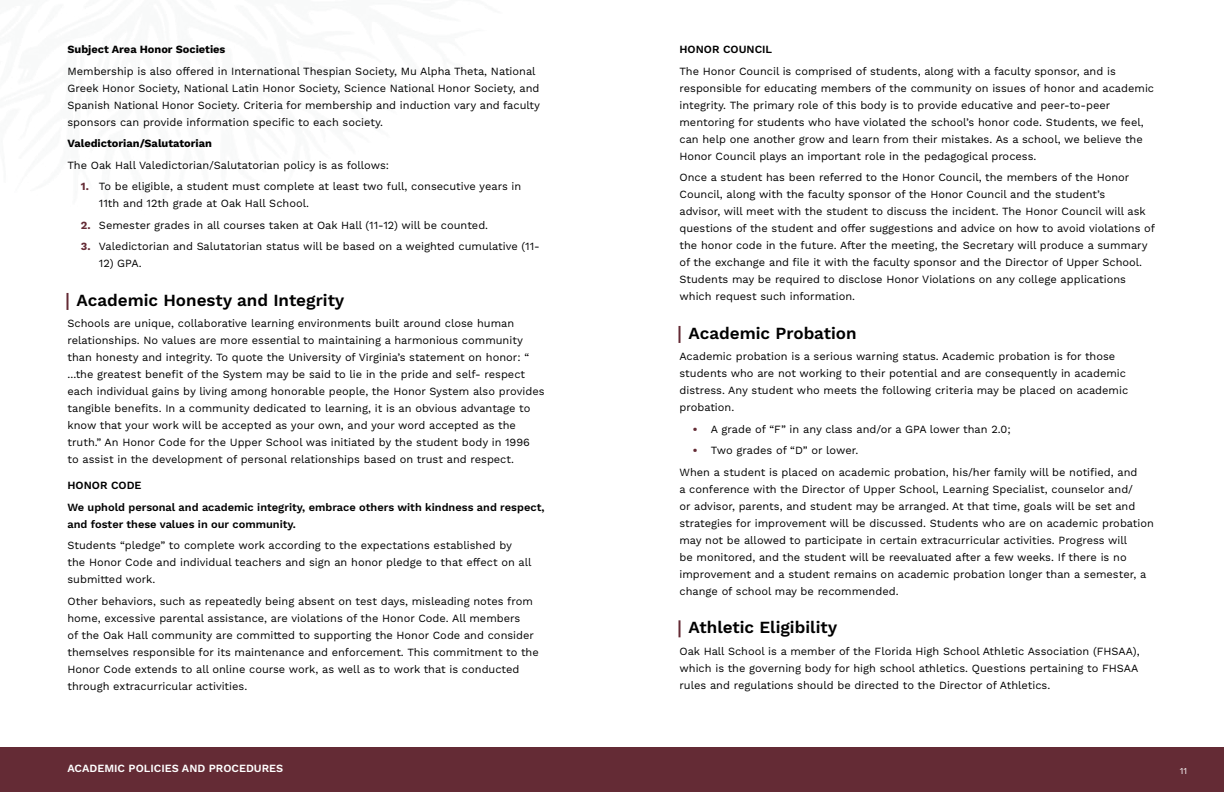
<style>
.page{position:relative;width:1224px;height:792px;background:#fff}
.page>*{position:absolute;margin:0;border:0;box-sizing:border-box;transform-origin:0 0}
.t1{font:600 17px "Work Sans";color:#000}
.t2{font:11px/17px "Work Sans";color:#000}
.t3{font:600 11px/21.5px "Work Sans";color:#000}
.t4{font:700 11px "Work Sans";color:#000}
.t5{font:600 11px "Work Sans";color:#fff}
.t6{font:9px "Work Sans";color:#fff}
.s1{font-weight:700;color:#642b35}
</style>
<div class="page">
<div style="left:0;top:747px;width:1224px;height:45px;background:#642b35"></div>
<svg style="left:66px;top:293px;width:2px;height:17px"></svg>
<svg style="left:678px;top:326px;width:2px;height:17px"></svg>
<svg style="left:678px;top:620px;width:2px;height:17px"></svg>
<p class="t4" style="left:68px;top:43px;width:159px">Subject Area Honor Societies</p>
<p class="t2" style="left:68px;top:63px;width:474px">Membership is also offered in International Thespian Society, Mu Alpha Theta, National Greek Honor Society, National Latin Honor Society, Science National Honor Society, and Spanish National Honor Society. Criteria for membership and induction vary and faculty sponsors can provide information specific to each society.</p>
<p class="t4" style="left:68px;top:137px;width:146px">Valedictorian/Salutatorian</p>
<p class="t2" style="left:68px;top:157px;width:323px">The Oak Hall Valedictorian/Salutatorian policy is as follows:</p>
<p class="t2" style="left:99px;top:179px;width:424px;text-indent:-18px"><span class="s1">1.</span> To be eligible, a student must complete at least two full, consecutive years in<br>11th and 12th grade at Oak Hall School.</p>
<p class="t2" style="left:81px;top:217px;width:409px"><span class="s1">2.</span> Semester grades in all courses taken at Oak Hall (11-12) will be counted.</p>
<p class="t2" style="left:81px;top:239px;width:460px"><span class="s1">3.</span> Valedictorian and Salutatorian status will be based on a weighted cumulative (11-</p>
<p class="t2" style="left:99px;top:256px;width:44px">12) GPA.</p>
<h1 class="t1" style="left:76px;top:290px;width:269px">Academic Honesty and Integrity</h1>
<p class="t2" style="left:68px;top:316px;width:479px">Schools are unique, collaborative learning environments built around close human relationships. No values are more essential to maintaining a harmonious community than honesty and integrity. To quote the University of Virginia’s statement on honor: “ ...the greatest benefit of the System may be said to lie in the pride and self- respect each individual gains by living among honorable people, the Honor System also provides tangible benefits. In a community dedicated to learning, it is an obvious advantage to know that your work will be accepted as your own, and your word accepted as the truth.” An Honor Code for the Upper School was initiated by the student body in 1996<br>to assist in the development of personal relationships based on trust and respect.</p>
<p class="t3" style="left:68px;top:475px;width:479px">HONOR CODE<br>We uphold personal and academic integrity, embrace others with kindness and respect,</p>
<p class="t3" style="left:68px;top:514px;width:230px">and foster these values in our community.</p>
<p class="t2" style="left:68px;top:538px;width:466px">Students “pledge” to complete work according to the expectations established by the Honor Code and individual teachers and sign an honor pledge to that effect on all submitted work.</p>
<p class="t2" style="left:68px;top:593px;width:473px">Other behaviors, such as repeatedly being absent on test days, misleading notes from home, excessive parental assistance, are violations of the Honor Code. All members<br>of the Oak Hall community are committed to supporting the Honor Code and consider themselves responsible for its maintenance and enforcement. This commitment to the Honor Code extends to all online course work, as well as to work that is conducted through extracurricular activities.</p>
<p class="t3" style="left:680px;top:40px;width:93px">HONOR COUNCIL</p>
<p class="t2" style="left:680px;top:63px;width:476px">The Honor Council is comprised of students, along with a faculty sponsor, and is responsible for educating members of the community on issues of honor and academic integrity. The primary role of this body is to provide educative and peer-to-peer mentoring for students who have violated the school’s honor code. Students, we feel, can help one another grow and learn from their mistakes. As a school, we believe the Honor Council plays an important role in the pedagogical process.</p>
<p class="t2" style="left:680px;top:170px;width:477px">Once a student has been referred to the Honor Council, the members of the Honor Council, along with the faculty sponsor of the Honor Council and the student’s<br>advisor, will meet with the student to discuss the incident. The Honor Council will ask questions of the student and offer suggestions and advice on how to avoid violations of the honor code in the future. After the meeting, the Secretary will produce a summary of the exchange and file it with the faculty sponsor and the Director of Upper School.<br>Students may be required to disclose Honor Violations on any college applications which request such information.</p>
<h1 class="t1" style="left:688px;top:323px;width:170px">Academic Probation</h1>
<p class="t2" style="left:680px;top:349px;width:450px">Academic probation is a serious warning status. Academic probation is for those students who are not working to their potential and are consequently in academic distress. Any student who meets the following criteria may be placed on academic probation.</p>
<p class="t2" style="left:693px;top:421px;width:319px"><span class="s1">•</span> A grade of “F” in any class and/or a GPA lower than 2.0;</p>
<p class="t2" style="left:679px;top:440px;width:459px;line-height:21.5px;text-indent:13px"><span class="s1">•</span> Two grades of “D” or lower.<br>When a student is placed on academic probation, his/her family will be notified, and</p>
<p class="t2" style="left:679px;top:481px;width:476px">a conference with the Director of Upper School, Learning Specialist, counselor and/<br>or advisor, parents, and student may be arranged. At that time, goals will be set and strategies for improvement will be discussed. Students who are on academic probation may not be allowed to participate in certain extracurricular activities. Progress will<br>be monitored, and the student will be reevaluated after a few weeks. If there is no improvement and a student remains on academic probation longer than a semester, a change of school may be recommended.</p>
<h1 class="t1" style="left:688px;top:618px;width:150px">Athletic Eligibility</h1>
<p class="t2" style="left:680px;top:643px;width:462px;text-align:justify">Oak Hall School is a member of the Florida High School Athletic Association (FHSAA), which is the governing body for high school athletics. Questions pertaining to FHSAA rules and regulations should be directed to the Director of Athletics.</p>
<p class="t5" style="left:68px;top:762px;width:157px">ACADEMIC POLICIES AND PROC</p>
<p class="t5" style="left:239px;top:762px;width:46px">EDURES</p>
<p class="t6" style="left:1180px;top:765px;width:9px">11</p>
</div>
